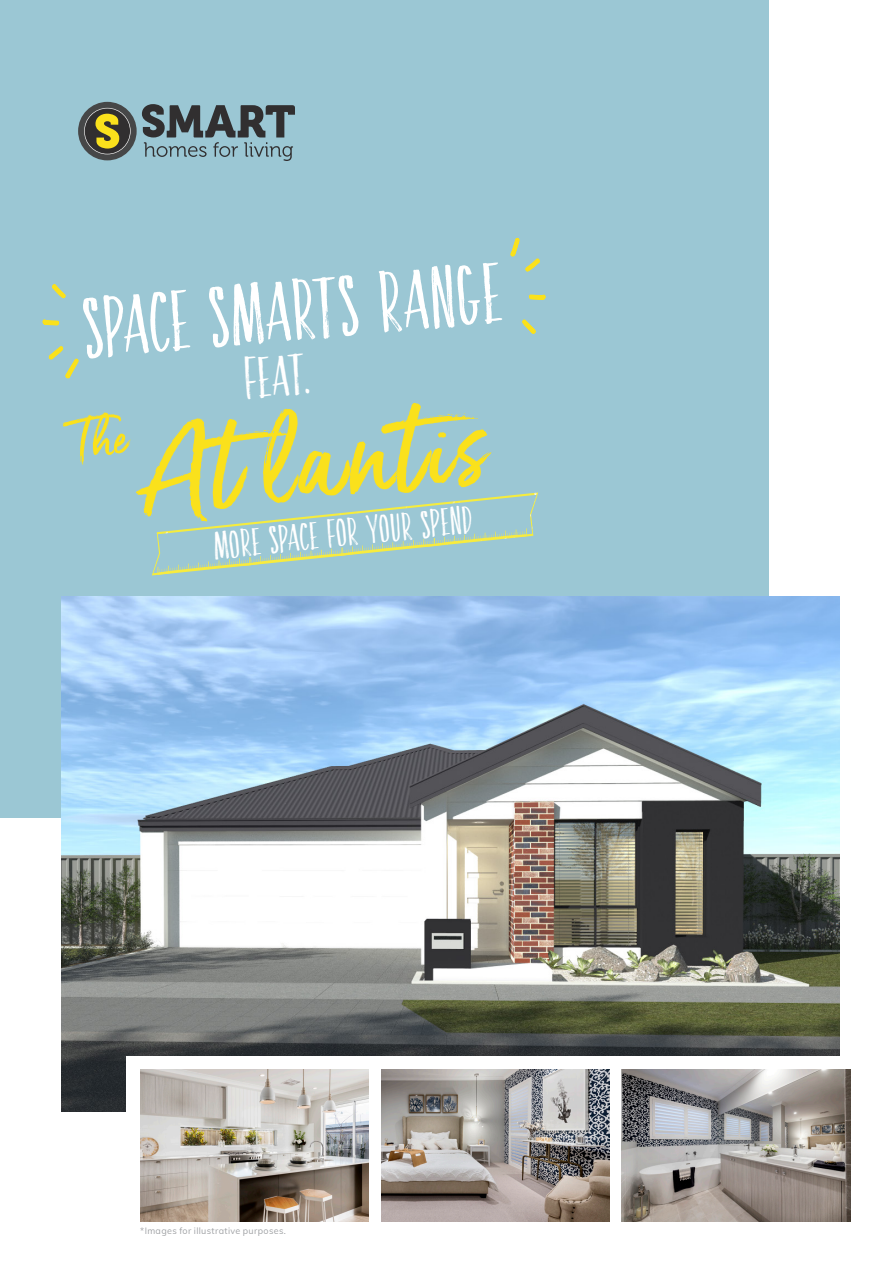
<style>
.page{position:relative;width:893px;height:1263px;background:#fff}
.page>*{position:absolute;margin:0;border:0;box-sizing:border-box;transform-origin:0 0}
.large{font:116.4px "Gotcha Standup";color:#fae11c}
.h1_2{font:59.55px "Faith And Glory Two";color:#fff}
.h1_3{font:40.35px "Faith And Glory Two";color:#fff}
.h1_3-2{font:27px "Faith And Glory Two";color:#fff}
.disclaimer{font:9px "Muli";letter-spacing:.035em;color:#a0a2a5}
</style>
<div class="page">
<hr style="left:892px;top:536px;width:1px;height:727px;background:#cbe1e7">
<div style="left:0;top:0;width:768px;height:817px;background:#9bc7d4"></div>
<div style="left:78px;top:102px;width:59px;height:58px;background:#464748;border-radius:50%"></div>
<svg style="left:84px;top:108px;width:47px;height:46px"></svg>
<svg style="left:142px;top:104px;width:153px;height:57px"></svg>
<svg style="left:522px;top:319px;width:14px;height:15px"></svg>
<svg style="left:510px;top:237px;width:36px;height:63px"></svg>
<svg style="left:48px;top:346px;width:31px;height:33px"></svg>
<svg style="left:52px;top:284px;width:14px;height:15px"></svg>
<svg style="left:42px;top:319px;width:18px;height:7px"></svg>
<img style="left:61px;top:597px;width:778px;height:515px">
<div style="left:126px;top:1056px;width:736px;height:178px;background:#fff"></div>
<img style="left:140px;top:1069px;width:228px;height:152px">
<img style="left:622px;top:1069px;width:228px;height:152px">
<img style="left:381px;top:1069px;width:228px;height:152px">
<img style="left:152px;top:492px;width:386px;height:83px">
<svg style="left:157px;top:517px;width:370px;height:58px"></svg>
<p class="h1_2" style="left:80px;top:285px;width:419px;rotate:-5deg">space smarts range</p>
<p class="h1_3" style="left:242px;top:349px;width:66px;rotate:-5deg">Feat.</p>
<p class="large" style="left:132px;top:397px;width:350px;rotate:-5deg">At lantis</p>
<p class="h1_3-2" style="left:212px;top:527px;width:261px;rotate:-6deg">more space for your spend</p>
<p class="disclaimer" style="left:140px;top:1224px;width:147px">*Images for illustrative purposes.</p>
</div>
